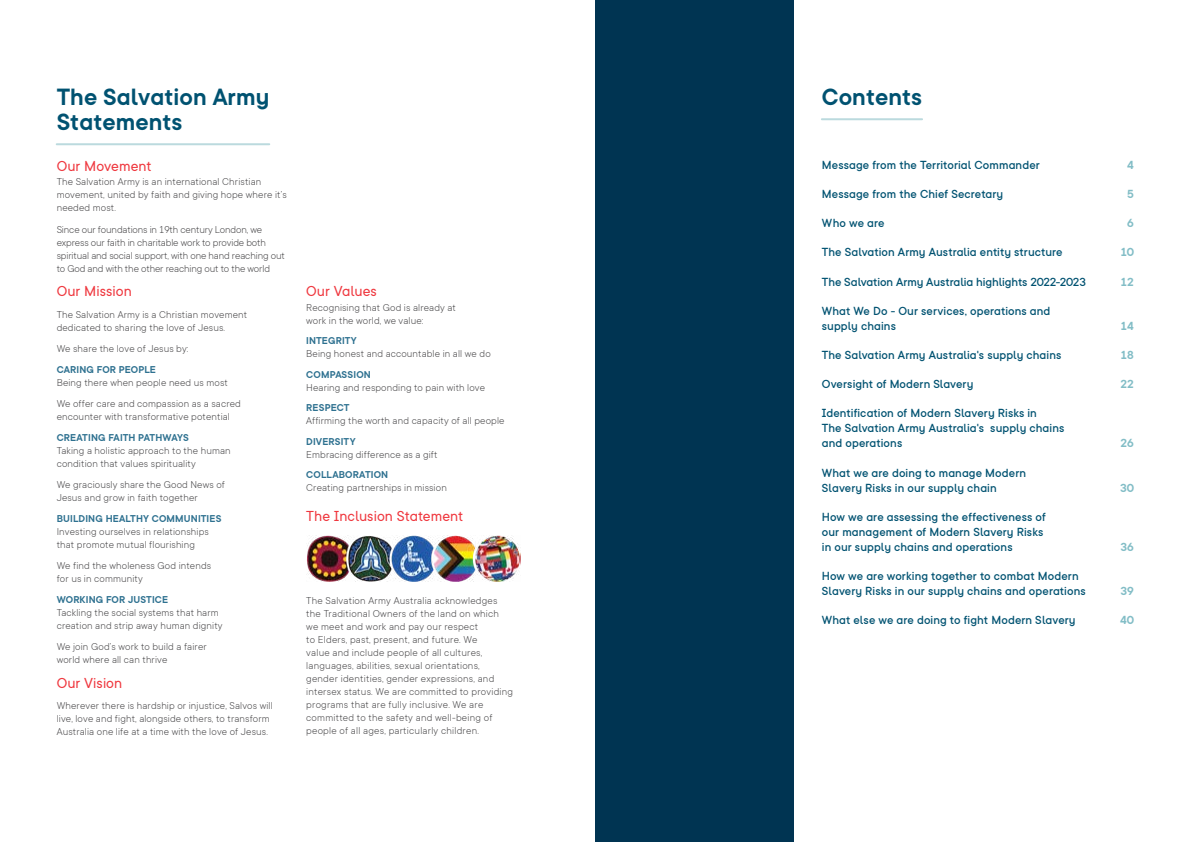
<style>
.page{position:relative;width:1191px;height:842px;background:#fff}
.page>*{position:absolute;margin:0;border:0;box-sizing:border-box;transform-origin:0 0}
.H1{font:600 26px/25px "TT Commons";letter-spacing:.005em;color:#005271}
.H2_-_commons{font:16px "TT Commons";letter-spacing:.005em;color:#ef373e}
.paragraph_-_11pt{font:16px "TT Commons";letter-spacing:.005em;color:#ef373e}
.TOC_style{font:500 13px/15px "TT Commons";letter-spacing:.005em;color:#005271}
.TOC_style-2{font:600 13px "TT Commons";color:#82bdc6}
.paragraph_-_11pt-2{font:300 11px/13px "TT Commons";letter-spacing:.01em;color:#414042}
.paragraph_-_11pt-3{font:300 11px/13px "TT Commons";letter-spacing:-.01em;color:#414042}
.H3_-_60__navy{font:600 11px "TT Commons";letter-spacing:.015em;color:#2e7190}
</style>
<div class="page">
<div style="left:595px;top:0;width:199px;height:842px;background:#003452"></div>
<img style="left:307px;top:536px;width:214px;height:45px">
<hr style="left:822px;top:118px;width:100px;height:2px;background:#bbdade">
<hr style="left:57px;top:143px;width:212px;height:2px;background:#bbdade">
<p class="H1" style="left:57px;top:84px;width:214px">The Salvation Army<br>Statements</p>
<p class="H2_-_commons" style="left:57px;top:156px;width:96px">Our Movement</p>
<p class="paragraph_-_11pt-2" style="left:57px;top:175px;width:231px">The Salvation Army is an international Christian movement, united by faith and giving hope where it’s needed most.</p>
<p class="paragraph_-_11pt-3" style="left:57px;top:222px;width:230px">Since our foundations in 19th century London, we express our faith in charitable work to provide both spiritual and social support, with one hand reaching out to God and with the other reaching out to the world</p>
<p class="paragraph_-_11pt" style="left:57px;top:281px;width:77px">Our Mission</p>
<p class="paragraph_-_11pt-2" style="left:57px;top:307px;width:192px">The Salvation Army is a Christian movement dedicated to sharing the love of Jesus.</p>
<p class="paragraph_-_11pt-2" style="left:57px;top:342px;width:133px">We share the love of Jesus by:</p>
<p class="H3_-_60__navy" style="left:57px;top:362px;width:101px">CARING FOR PEOPLE</p>
<p class="paragraph_-_11pt-2" style="left:57px;top:375px;width:173px">Being there when people need us most</p>
<p class="paragraph_-_11pt-2" style="left:57px;top:397px;width:186px">We offer care and compassion as a sacred encounter with transformative potential</p>
<p class="H3_-_60__navy" style="left:57px;top:430px;width:133px">CREATING FAITH PATHWAYS</p>
<p class="paragraph_-_11pt-2" style="left:57px;top:443px;width:175px">Taking a holistic approach to the human condition that values spirituality</p>
<p class="paragraph_-_11pt-2" style="left:57px;top:478px;width:170px">We graciously share the Good News of<br>Jesus and grow in faith together</p>
<p class="H3_-_60__navy" style="left:57px;top:511px;width:166px">BUILDING HEALTHY COMMUNITIES</p>
<p class="paragraph_-_11pt-2" style="left:57px;top:524px;width:154px">Investing ourselves in relationships that promote mutual flourishing</p>
<p class="paragraph_-_11pt-2" style="left:57px;top:559px;width:156px">We find the wholeness God intends for us in community</p>
<p class="H3_-_60__navy" style="left:57px;top:592px;width:113px">WORKING FOR JUSTICE</p>
<p class="paragraph_-_11pt-2" style="left:57px;top:605px;width:167px">Tackling the social systems that harm creation and strip away human dignity</p>
<p class="paragraph_-_11pt-2" style="left:57px;top:640px;width:152px">We join God’s work to build a fairer world where all can thrive</p>
<p class="paragraph_-_11pt" style="left:57px;top:673px;width:67px">Our Vision</p>
<p class="paragraph_-_11pt-2" style="left:57px;top:699px;width:218px">Wherever there is hardship or injustice, Salvos will live, love and fight, alongside others, to transform<br>Australia one life at a time with the love of Jesus.</p>
<p class="H2_-_commons" style="left:306px;top:281px;width:72px">Our Values</p>
<p class="paragraph_-_11pt-2" style="left:306px;top:300px;width:151px">Recognising that God is already at work in the world, we value:</p>
<p class="H3_-_60__navy" style="left:306px;top:334px;width:52px">INTEGRITY</p>
<p class="paragraph_-_11pt-2" style="left:306px;top:347px;width:186px">Being honest and accountable in all we do</p>
<p class="H3_-_60__navy" style="left:306px;top:367px;width:66px">COMPASSION</p>
<p class="paragraph_-_11pt-2" style="left:306px;top:380px;width:180px">Hearing and responding to pain with love</p>
<p class="H3_-_60__navy" style="left:306px;top:401px;width:45px">RESPECT</p>
<p class="paragraph_-_11pt-2" style="left:306px;top:414px;width:200px">Affirming the worth and capacity of all people</p>
<p class="H3_-_60__navy" style="left:306px;top:434px;width:51px">DIVERSITY</p>
<p class="paragraph_-_11pt-2" style="left:306px;top:447px;width:133px">Embracing difference as a gift</p>
<p class="H3_-_60__navy" style="left:306px;top:468px;width:83px">COLLABORATION</p>
<p class="paragraph_-_11pt-2" style="left:306px;top:481px;width:142px">Creating partnerships in mission</p>
<p class="H2_-_commons" style="left:306px;top:506px;width:158px">The Inclusion Statement</p>
<p class="paragraph_-_11pt-2" style="left:306px;top:594px;width:208px">The Salvation Army Australia acknowledges the Traditional Owners of the land on which we meet and work and pay our respect<br>to Elders, past, present, and future. We<br>value and include people of all cultures, languages, abilities, sexual orientations, gender identities, gender expressions, and intersex status. We are committed to providing programs that are fully inclusive. We are committed to the safety and well-being of people of all ages, particularly children.</p>
<p class="H1" style="left:822px;top:84px;width:102px">Contents</p>
<p class="TOC_style" style="left:822px;top:157px;width:219px">Message from the Territorial Commander</p>
<p class="TOC_style-2" style="left:1127px;top:157px;width:8px">4</p>
<p class="TOC_style" style="left:822px;top:186px;width:183px">Message from the Chief Secretary</p>
<p class="TOC_style-2" style="left:1127px;top:186px;width:8px">5</p>
<p class="TOC_style" style="left:822px;top:215px;width:64px">Who we are</p>
<p class="TOC_style-2" style="left:1127px;top:215px;width:8px">6</p>
<p class="TOC_style" style="left:822px;top:245px;width:242px">The Salvation Army Australia entity structure</p>
<p class="TOC_style-2" style="left:1120px;top:244px;width:15px">10</p>
<p class="TOC_style" style="left:822px;top:274px;width:265px">The Salvation Army Australia highlights 2022-2023</p>
<p class="TOC_style-2" style="left:1120px;top:273px;width:15px">12</p>
<p class="TOC_style" style="left:822px;top:303px;width:230px">What We Do - Our services, operations and supply chains</p>
<p class="TOC_style-2" style="left:1120px;top:317px;width:15px">14</p>
<p class="TOC_style" style="left:822px;top:347px;width:241px">The Salvation Army Australia's supply chains</p>
<p class="TOC_style-2" style="left:1120px;top:347px;width:15px">18</p>
<p class="TOC_style" style="left:822px;top:376px;width:153px">Oversight of Modern Slavery</p>
<p class="TOC_style-2" style="left:1120px;top:376px;width:15px">22</p>
<p class="TOC_style" style="left:822px;top:405px;width:244px">Identification of Modern Slavery Risks in<br>The Salvation Army Australia's supply chains and operations</p>
<p class="TOC_style-2" style="left:1120px;top:435px;width:15px">26</p>
<p class="TOC_style" style="left:822px;top:465px;width:206px">What we are doing to manage Modern<br>Slavery Risks in our supply chain</p>
<p class="TOC_style" style="left:822px;top:509px;width:225px">How we are assessing the effectiveness of our management of Modern Slavery Risks in our supply chains and operations</p>
<p class="TOC_style" style="left:822px;top:568px;width:265px">How we are working together to combat Modern<br>Slavery Risks in our supply chains and operations</p>
<p class="TOC_style-2" style="left:1120px;top:479px;width:15px">30</p>
<p class="TOC_style-2" style="left:1120px;top:538px;width:15px">36</p>
<p class="TOC_style-2" style="left:1120px;top:583px;width:15px">39</p>
<p class="TOC_style" style="left:822px;top:612px;width:255px">What else we are doing to fight Modern Slavery</p>
<p class="TOC_style-2" style="left:1120px;top:612px;width:15px">40</p>
</div>
